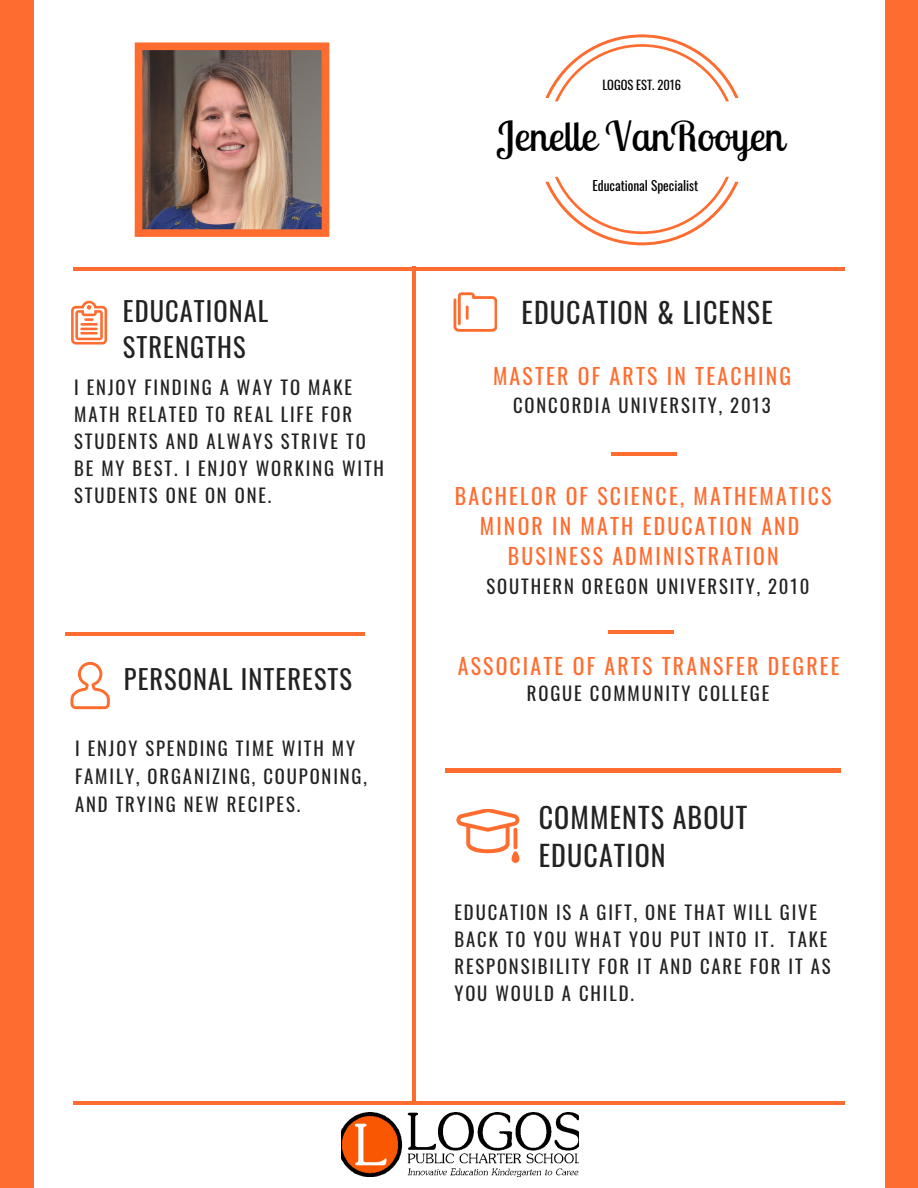
<style>
.page{position:relative;width:918px;height:1188px;background:#fff}
.page>*{position:absolute;margin:0;border:0;box-sizing:border-box;transform-origin:0 0}
.t1{font:40.95px "Lobster Two";color:#000}
.t2{font:28.05px/38.2px "Oswald";letter-spacing:.04em;color:#222}
.t3{font:26.4px/36px "Oswald";letter-spacing:.04em;color:#222}
.t4{font:21.75px/30.3px "Oswald";letter-spacing:.1em;color:#ff6c2f;text-align:center}
.t5{font:18.75px/27px "Oswald";letter-spacing:.1em;color:#222}
.t6{font:13.35px "Oswald";color:#000}
.t7{font:12.45px "Oswald";color:#000}
</style>
<div class="page">
<svg style="left:454px;top:292px;width:43px;height:40px"></svg>
<svg style="left:456px;top:809px;width:63px;height:44px"></svg>
<hr style="left:514px;top:828px;width:3px;height:21px;background:#ff6c2f;border-radius:2px">
<div style="left:512px;top:851px;width:7px;height:11px;background:#ff6c2f;border-radius:4px"></div>
<hr style="left:445px;top:769px;width:396px;height:3px;background:#ff6c2f">
<hr style="left:611px;top:452px;width:65px;height:4px;background:#ff6c2f">
<hr style="left:73px;top:267px;width:772px;height:4px;background:#ff6c2f">
<svg style="left:71px;top:301px;width:36px;height:44px"></svg>
<hr style="left:80px;top:332px;width:18px;height:3px;background:#ff6c2f">
<hr style="left:65px;top:632px;width:299px;height:4px;background:#ff6c2f">
<svg style="left:70px;top:662px;width:40px;height:47px"></svg>
<hr style="left:412px;top:266px;width:4px;height:837px;background:#ff6c2f">
<hr style="left:73px;top:1101px;width:772px;height:4px;background:#ff6c2f">
<div style="left:0;top:0;width:34px;height:1188px;background:#ff6c2f"></div>
<div style="left:885px;top:0;width:33px;height:1188px;background:#ff6c2f"></div>
<img style="left:341px;top:1112px;width:238px;height:65px">
<svg style="left:545px;top:34px;width:194px;height:211px"></svg>
<img style="left:135px;top:42px;width:194px;height:195px">
<hr style="left:608px;top:630px;width:65px;height:3px;background:#ff6c2f">
<h3 class="t3" style="left:123px;top:292px;width:147px">EDUCATIONAL<br>STRENGTHS</h3>
<p class="t5" style="left:74px;top:373px;width:311px">I ENJOY FINDING A WAY TO MAKE<br>MATH RELATED TO REAL LIFE FOR<br>STUDENTS AND ALWAYS STRIVE TO<br>BE MY BEST. I ENJOY WORKING WITH<br>STUDENTS ONE ON ONE.</p>
<h3 class="t3" style="left:124px;top:660px;width:230px">PERSONAL INTERESTS</h3>
<p class="t5" style="left:75px;top:733px;width:293px;line-height:28.2px">I ENJOY SPENDING TIME WITH MY<br>FAMILY, ORGANIZING, COUPONING,<br>AND TRYING NEW RECIPES.</p>
<p class="t7" style="left:602px;top:75px;width:80px">LOGOS EST. 2016</p>
<h1 class="t1" style="left:497px;top:110px;width:289px">Jenelle VanRooyen</h1>
<p class="t6" style="left:592px;top:175px;width:107px">Educational Specialist</p>
<h2 class="t2" style="left:522px;top:292px;width:253px">EDUCATION &amp; LICENSE</h2>
<p class="t4" style="left:493px;top:360px;width:300px">MASTER OF ARTS IN TEACHING</p>
<p class="t5" style="left:513px;top:391px;width:259px">CONCORDIA UNIVERSITY, 2013</p>
<p class="t4" style="left:455px;top:480px;width:378px">BACHELOR OF SCIENCE, MATHEMATICS<br>MINOR IN MATH EDUCATION AND<br>BUSINESS ADMINISTRATION</p>
<p class="t5" style="left:486px;top:572px;width:324px">SOUTHERN OREGON UNIVERSITY, 2010</p>
<p class="t4" style="left:458px;top:650px;width:384px">ASSOCIATE OF ARTS TRANSFER DEGREE</p>
<p class="t5" style="left:527px;top:679px;width:244px">ROGUE COMMUNITY COLLEGE</p>
<h2 class="t2" style="left:539px;top:797px;width:210px">COMMENTS ABOUT<br>EDUCATION</h2>
<p class="t5" style="left:454px;top:898px;width:378px">EDUCATION IS A GIFT, ONE THAT WILL GIVE<br>BACK TO YOU WHAT YOU PUT INTO IT. TAKE<br>RESPONSIBILITY FOR IT AND CARE FOR IT AS<br>YOU WOULD A CHILD.</p>
</div>
